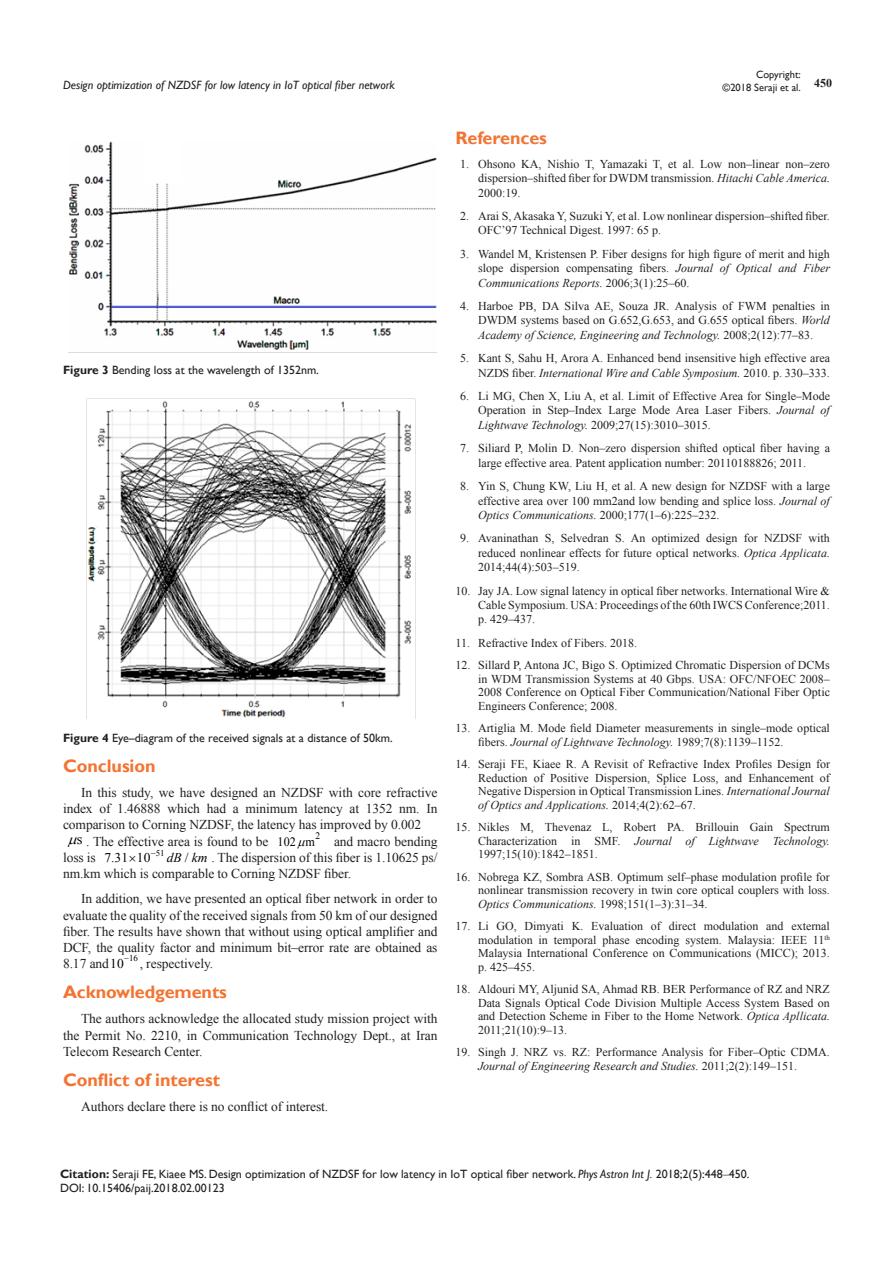
<style>
.page{position:relative;width:893px;height:1263px;background:#fff}
.page>*{position:absolute;margin:0;border:0;box-sizing:border-box;transform-origin:0 0}
.Body_Text{font:700 18px "Gill Sans";letter-spacing:-.005em;color:#f37331}
.t1{font:14.55px "Times New Roman";color:#000}
.Body_Text-2{font:13.5px/16.2px "Times New Roman";letter-spacing:-.005em;color:#231f20;text-align:justify}
.t2{font:13.35px "Times New Roman";color:#000}
.t3{font:12.75px "Times New Roman";color:#000;scale:.95 1}
.t4{font:12px/13.5px "Times New Roman";color:#231f20;text-align:justify}
.Citation{font:12px "Gill Sans";color:#231f20}
.figure_caption{font:12px "Gill Sans";color:#231f20}
.t5{font:italic 12px "Gill Sans";color:#231f20}
.t6{font:700 12px "Times New Roman";color:#231f20}
.t7{font:10.5px/12.6px "Gill Sans";color:#231f20;text-align:right}
.t8{font:9.9px "Times New Roman";color:#000;scale:.95 1}
.t9{font:8.85px "Times New Roman";color:#000}
.s1{font-weight:700}
.s2{font-size:13.35px;color:#000}
.s3{font-style:italic;font-size:13.35px;color:#000}
.s4{font-style:italic}
.s5{font-family:"Times New Roman"}
</style>
<div class="page">
<img style="left:69px;top:142px;width:368px;height:208px">
<img style="left:87px;top:398px;width:328px;height:320px">
<p class="t7" style="left:723px;top:69px;width:80px">Copyright:<br>©2018 Seraji et al.</p>
<p class="t5" style="left:63px;top:78px;width:333px">Design optimization of NZDSF for low latency in IoT optical fiber network</p>
<p class="t6" style="left:814px;top:75px;width:19px">450</p>
<p class="figure_caption" style="left:63px;top:363px;width:257px"><span class="s1">Figure 3</span> Bending loss at the wavelength of 1352nm.</p>
<p class="figure_caption" style="left:63px;top:731px;width:331px"><span class="s1">Figure 4</span> Eye–diagram of the received signals at a distance of 50km.</p>
<p class="Body_Text" style="left:63px;top:755px;width:94px">Conclusion</p>
<p class="Body_Text-2" style="left:81px;top:784px;width:358px">In this study, we have designed an NZDSF with core refractive</p>
<p class="Body_Text-2" style="left:63px;top:800px;width:376px">index of 1.46888 which had a minimum latency at 1352 nm. In</p>
<p class="Body_Text-2" style="left:63px;top:817px;width:360px">comparison to Corning NZDSF, the latency has improved by 0.002</p>
<p class="Body_Text-2" style="left:86px;top:833px;width:184px">. The effective area is found to be</p>
<p class="Body_Text-2" style="left:334px;top:833px;width:105px">and macro bending</p>
<p class="Body_Text-2" style="left:63px;top:849px;width:34px">loss is</p>
<p class="t9" style="left:156px;top:847px;width:10px">51</p>
<p class="t8" style="left:315px;top:829px;width:6px">2</p>
<p class="t1" style="left:77px;top:829px;width:7px">s</p>
<p class="t3" style="left:278px;top:833px;width:41px">102 m</p>
<p class="Body_Text-2" style="left:104px;top:849px;width:334px"><span class="s2">7.31 10</span><sup>−</sup> <span class="s3">dB km</span> . The dispersion of this fiber is 1.10625 ps/</p>
<p class="t2" style="left:185px;top:848px;width:5px">/</p>
<p class="Body_Text-2" style="left:63px;top:865px;width:290px">nm.km which is comparable to Corning NZDSF fiber.</p>
<p class="Body_Text-2" style="left:63px;top:890px;width:376px;text-indent:18px">In addition, we have presented an optical fiber network in order to evaluate the quality of the received signals from 50 km of our designed fiber. The results have shown that without using optical amplifier and DCF, the quality factor and minimum bit–error rate are obtained as 8.17 and<span class="s2">10 ,</span> respectively.</p>
<p class="t9" style="left:124px;top:952px;width:15px">−16</p>
<p class="Body_Text" style="left:63px;top:981px;width:165px">Acknowledgements</p>
<p class="Body_Text-2" style="left:63px;top:1010px;width:376px;text-indent:18px">The authors acknowledge the allocated study mission project with the Permit No. 2210, in Communication Technology Dept., at Iran Telecom Research Center.</p>
<p class="Body_Text" style="left:63px;top:1069px;width:159px">Conflict of interest</p>
<p class="Body_Text-2" style="left:81px;top:1098px;width:249px">Authors declare there is no conflict of interest.</p>
<p class="Body_Text" style="left:455px;top:128px;width:93px">References</p>
<p class="t4" style="left:478px;top:156px;width:353px;line-height:14.4px;text-indent:-18px">1. Ohsono KA, Nishio T, Yamazaki T, et al. Low non–linear non–zero dispersion–shifted fiber for DWDM transmission. <span class="s4">Hitachi Cable America.<br></span>2000:19.</p>
<p class="t4" style="left:478px;top:209px;width:353px;line-height:14.4px;text-indent:-18px">2. Arai S, Akasaka Y, Suzuki Y, et al. Low nonlinear dispersion–shifted fiber.<br>OFC’97 Technical Digest. 1997: 65 p.</p>
<p class="t4" style="left:478px;top:246px;width:353px;line-height:14.4px;text-indent:-18px">3. Wandel M, Kristensen P. Fiber designs for high figure of merit and high slope dispersion compensating fibers. <span class="s4">Journal of Optical and Fiber Communications Reports.</span> 2006;3(1):25–60.</p>
<p class="t4" style="left:478px;top:299px;width:353px;line-height:14.4px;text-indent:-18px">4. Harboe PB, DA Silva AE, Souza JR. Analysis of FWM penalties in DWDM systems based on G.652,G.653, and G.655 optical fibers. <span class="s4">World Academy of Science, Engineering and Technology.</span> 2008;2(12):77–83.</p>
<p class="t4" style="left:460px;top:351px;width:371px;line-height:14.4px;text-align:right">5. Kant S, Sahu H, Arora A. Enhanced bend insensitive high effective area<br>NZDS fiber. <span class="s4">International Wire and Cable Symposium.</span> 2010. p. 330–333.</p>
<p class="t4" style="left:478px;top:389px;width:353px;line-height:14.4px;text-indent:-18px">6. Li MG, Chen X, Liu A, et al. Limit of Effective Area for Single–Mode Operation in Step–Index Large Mode Area Laser Fibers. <span class="s4">Journal of Lightwave Technology.</span> 2009;27(15):3010–3015.</p>
<p class="t4" style="left:460px;top:441px;width:371px;line-height:14.4px;text-align:center">7. Siliard P, Molin D. Non–zero dispersion shifted optical fiber having a large effective area. Patent application number: 20110188826; 2011.</p>
<p class="t4" style="left:478px;top:479px;width:353px;line-height:14.4px;text-indent:-18px">8. Yin S, Chung KW, Liu H, et al. A new design for NZDSF with a large effective area over 100 mm2and low bending and splice loss. <span class="s4">Journal of Optics Communications.</span> 2000;177(1–6):225–232.</p>
<p class="t4" style="left:478px;top:531px;width:353px;line-height:14.4px;text-indent:-18px">9. Avaninathan S, Selvedran S. An optimized design for NZDSF with reduced nonlinear effects for future optical networks. <span class="s4">Optica Applicata.<br></span>2014;44(4):503–519.</p>
<p class="t4" style="left:478px;top:583px;width:353px;line-height:14.4px;text-indent:-22px">10. Jay JA. Low signal latency in optical fiber networks. International Wire &amp; Cable Symposium. USA: Proceedings of the 60th IWCS Conference;2011. p. 429–437.</p>
<p class="t4" style="left:455px;top:636px;width:183px">11. Refractive Index of Fibers. 2018.</p>
<p class="t4" style="left:478px;top:658px;width:353px;text-indent:-22px">12. Sillard P, Antona JC, Bigo S. Optimized Chromatic Dispersion of DCMs in WDM Transmission Systems at 40 Gbps. USA: OFC/NFOEC 2008– 2008 Conference on Optical Fiber Communication/National Fiber Optic Engineers Conference; 2008.</p>
<p class="t4" style="left:478px;top:721px;width:353px;text-indent:-22px">13. Artiglia M. Mode field Diameter measurements in single–mode optical fibers. <span class="s4">Journal of Lightwave Technology.</span> 1989;7(8):1139–1152.</p>
<p class="t4" style="left:478px;top:757px;width:353px;text-indent:-22px">14. Seraji FE, Kiaee R. A Revisit of Refractive Index Profiles Design for Reduction of Positive Dispersion, Splice Loss, and Enhancement of Negative Dispersion in Optical Transmission Lines. <span class="s4">International Journal of Optics and Applications.</span> 2014;4(2):62–67.</p>
<p class="t4" style="left:478px;top:820px;width:353px;text-indent:-22px">15. Nikles M, Thevenaz L, Robert PA. Brillouin Gain Spectrum Characterization in SMF. <span class="s4">Journal of Lightwave Technology.<br></span>1997;15(10):1842–1851.</p>
<p class="t4" style="left:478px;top:870px;width:353px;text-indent:-22px">16. Nobrega KZ, Sombra ASB. Optimum self–phase modulation profile for nonlinear transmission recovery in twin core optical couplers with loss.<br><span class="s4">Optics Communications.</span> 1998;151(1–3):31–34.</p>
<p class="t4" style="left:478px;top:919px;width:353px;text-indent:-22px">17. Li GO, Dimyati K. Evaluation of direct modulation and external modulation in temporal phase encoding system. Malaysia: IEEE 11<sup>th </sup>Malaysia International Conference on Communications (MICC); 2013. p. 425–455.</p>
<p class="t4" style="left:478px;top:982px;width:353px;text-indent:-22px">18. Aldouri MY, Aljunid SA, Ahmad RB. BER Performance of RZ and NRZ Data Signals Optical Code Division Multiple Access System Based on and Detection Scheme in Fiber to the Home Network. <span class="s4">Optica Apllicata.<br></span>2011;21(10):9–13.</p>
<p class="t4" style="left:478px;top:1045px;width:353px;text-indent:-22px">19. Singh J. NRZ vs. RZ: Performance Analysis for Fiber–Optic CDMA.<br><span class="s4">Journal of Engineering Research and Studies.</span> 2011;2(2):149–151.</p>
<p class="Citation" style="left:60px;top:1167px;width:691px"><span class="s1">Citation:</span> Seraji FE, Kiaee MS. Design optimization of NZDSF for low latency in IoT optical fiber network. <span class="s4">Phys Astron Int J.</span> 2018;2(5):448<span class="s5">‒</span>450.</p>
<p class="Citation" style="left:60px;top:1181px;width:166px">DOI: 10.15406/paij.2018.02.00123</p>
</div>
